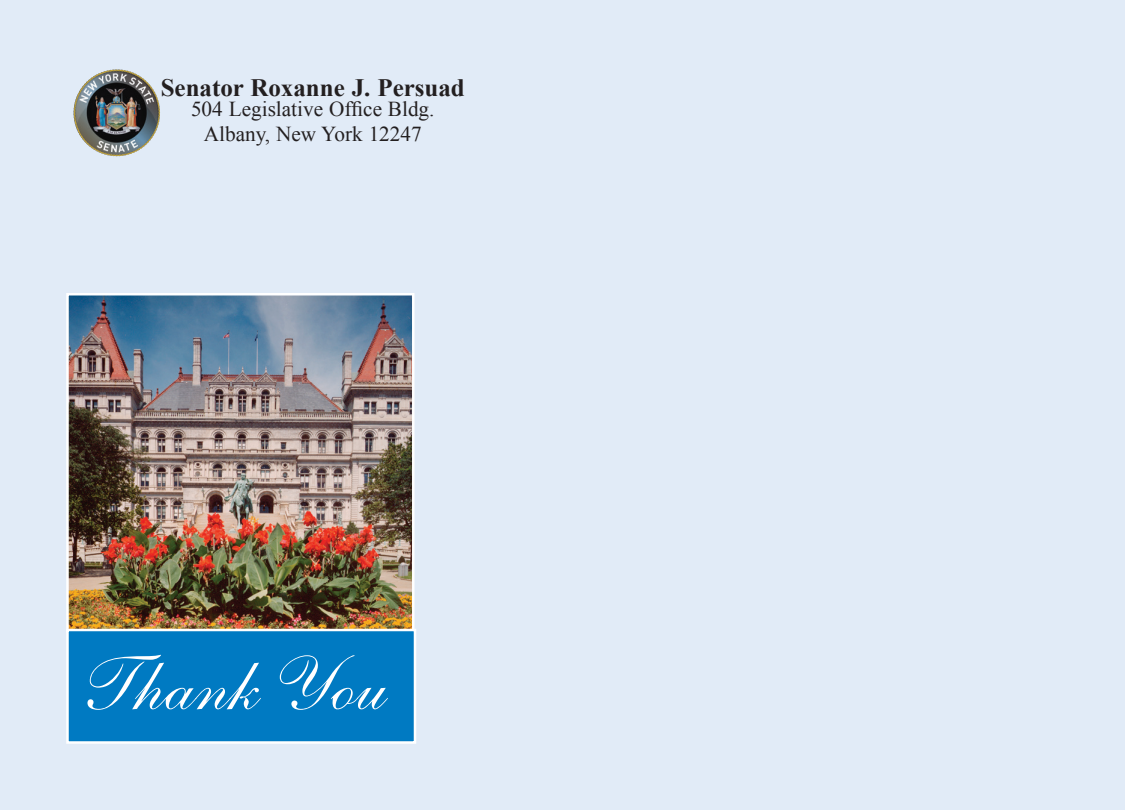
<style>
.page{position:relative;width:1125px;height:810px;background:#e1ebf7}
.page>*{position:absolute;margin:0;border:0;box-sizing:border-box;transform-origin:0 0}
.t1{font:77.5px "Shelley LT Std Script";color:#fff}
.t2{font:700 25px "Times New Roman";color:#231f20}
.t3{font:21.25px/25px "Times New Roman";color:#231f20;text-align:center}
</style>
<div class="page">
<img style="left:69px;top:296px;width:343px;height:333px">
<div style="left:66px;top:293px;width:349px;height:340px;border:2px solid #fff"></div>
<div style="left:66px;top:629px;width:350px;height:115px;background:#007ac2;border:2px solid #fff"></div>
<img style="left:73px;top:70px;width:42px;height:55px">
<p class="t2" style="left:161px;top:70px;width:306px">Senator Roxanne J. Persuad</p>
<p class="t3" style="left:191px;top:96px;width:245px">504 Legislative Office Bldg.<br>Albany, New York 12247</p>
<h1 class="t1" style="left:87px;top:638px;width:301px">Thank You</h1>
</div>
